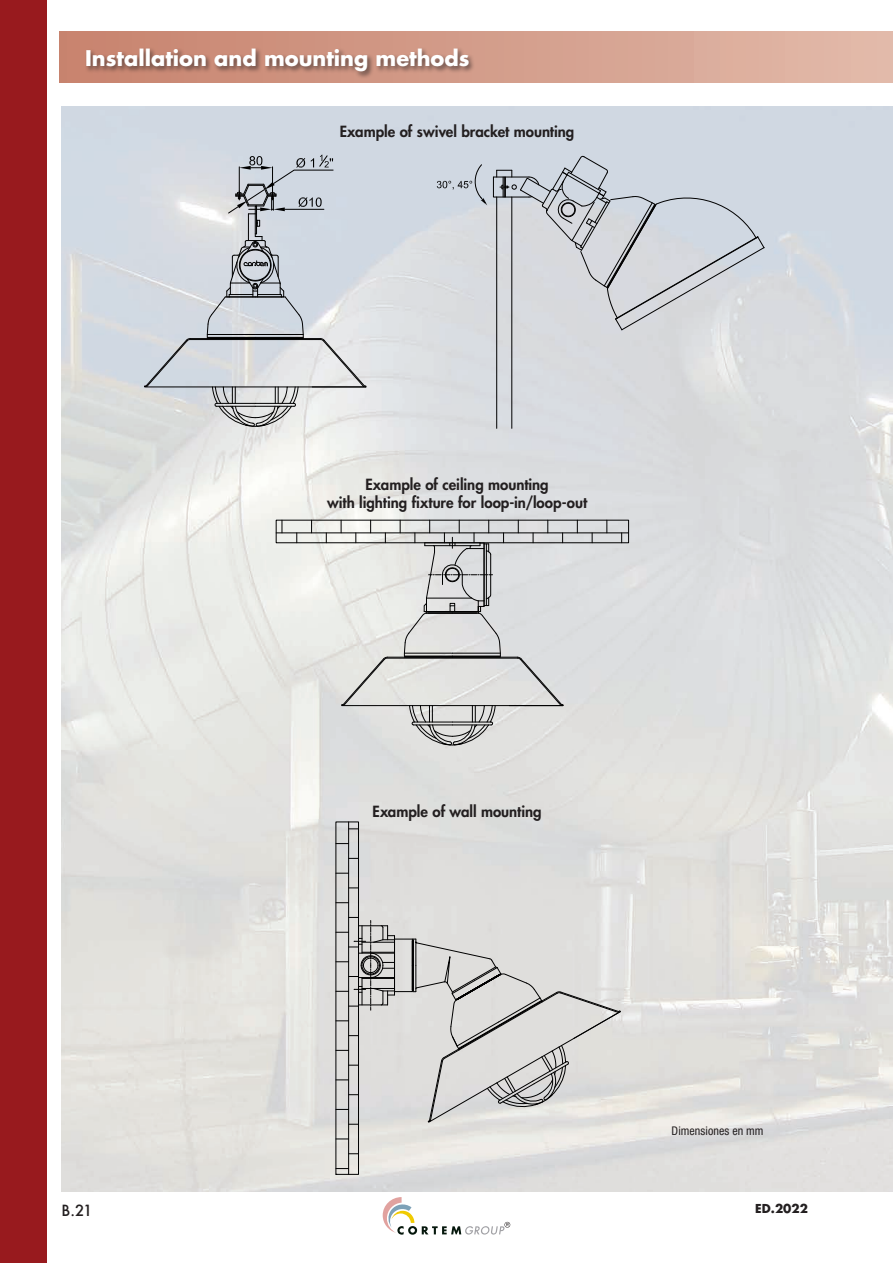
<style>
.page{position:relative;width:893px;height:1263px;background:#fff}
.page>*{position:absolute;margin:0;border:0;box-sizing:border-box;transform-origin:0 0}
.ITA_titolo_pagina{font:700 21px "Futura";color:#fff}
.t1{font:800 15px "Futura";color:#231f20}
.t2{font:500 15px "Futura";color:#231f20}
.t3{font:condensed 12px "Helvetica Neue LT Pro";letter-spacing:.005em;color:#231f20}
.t4{font:700 12px "Futura";color:#231f20}
</style>
<div class="page">
<img style="left:62px;top:106px;width:831px;height:1085px">
<hr style="left:276px;top:533px;width:353px;height:1px;background:#000">
<hr style="left:348px;top:822px;width:1px;height:352px;background:#000">
<div style="left:336px;top:822px;width:23px;height:352px;border:1px solid #000"></div>
<svg style="left:336px;top:1168px;width:13px;height:7px"></svg>
<svg style="left:336px;top:917px;width:285px;height:208px;background:#d1d0ce"></svg>
<svg style="left:341px;top:520px;width:223px;height:226px;background:#d2d3d2"></svg>
<svg style="left:437px;top:164px;width:50px;height:41px;background:#c4cbd5"></svg>
<svg style="left:144px;top:155px;width:223px;height:272px;background:#ccd0d5"></svg>
<hr style="left:225px;top:296px;width:60px;height:1px;background:#000">
<hr style="left:496px;top:197px;width:1px;height:231px;background:#000">
<hr style="left:511px;top:197px;width:1px;height:231px;background:#000">
<svg style="left:493px;top:156px;width:272px;height:175px;background:#c9cdd3"></svg>
<svg style="left:383px;top:1197px;width:127px;height:38px"></svg>
<div style="left:60px;top:31px;width:833px;height:51px;background:linear-gradient(to right,#c7826d,#e1b9a9)"></div>
<div style="left:0;top:0;width:47px;height:1263px;background:#981a1e"></div>
<div style="left:85px;top:47px;width:391px;height:32px;background:#231f20;opacity:.6"></div>
<p class="ITA_titolo_pagina" style="left:85px;top:43px;width:386px">Installation and mounting methods</p>
<p class="t1" style="left:340px;top:121px;width:236px">Example of swivel bracket mounting</p>
<p class="t1" style="left:365px;top:475px;width:185px">Example of ceiling mounting</p>
<p class="t1" style="left:327px;top:493px;width:261px">with lighting fixture for loop-in/loop-out</p>
<p class="t1" style="left:373px;top:801px;width:171px">Example of wall mounting</p>
<p class="t3" style="left:671px;top:1124px;width:93px">Dimensiones en mm</p>
<p class="t2" style="left:62px;top:1200px;width:32px">B.21</p>
<p class="t4" style="left:755px;top:1200px;width:54px">ED.2022</p>
</div>
